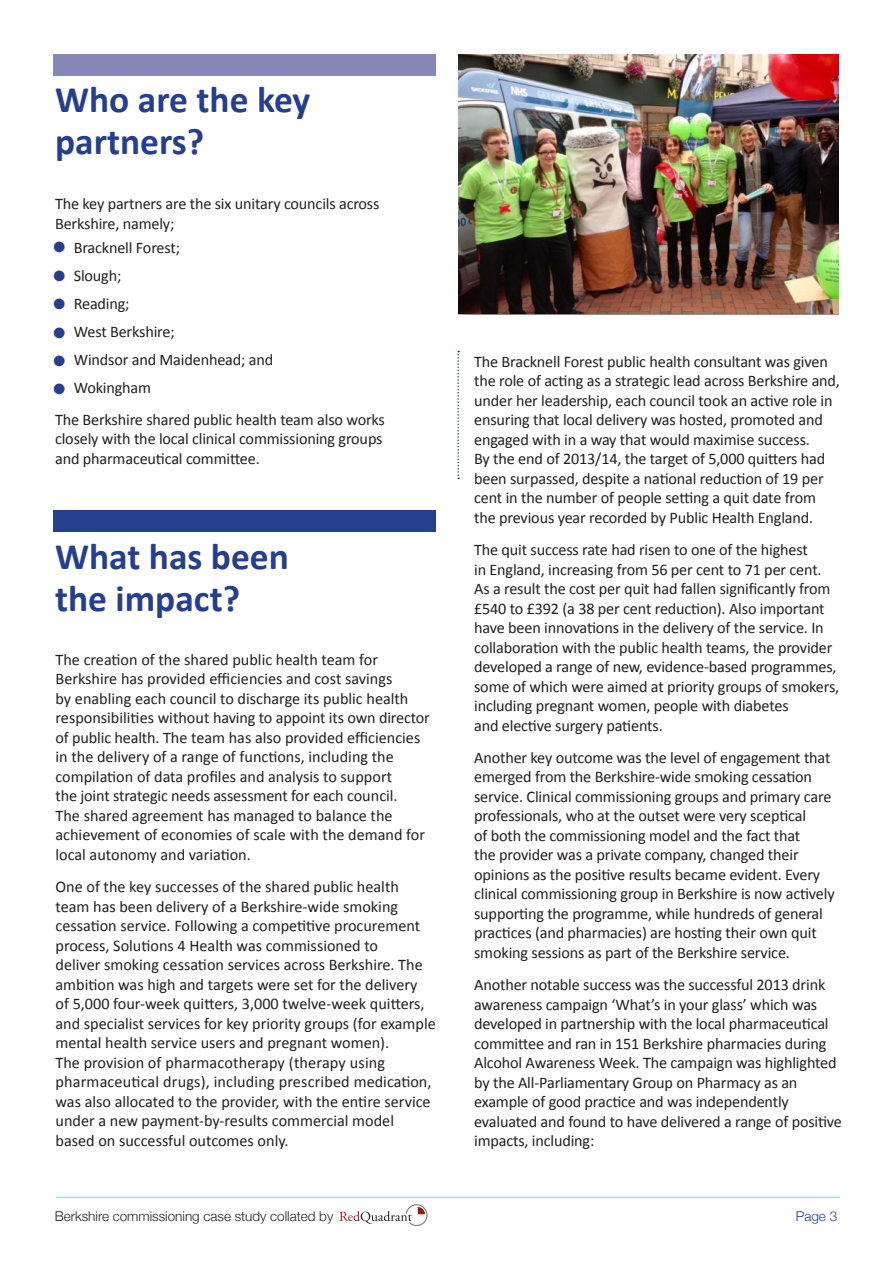
<style>
.page{position:relative;width:893px;height:1263px;background:#fff}
.page>*{position:absolute;margin:0;border:0;box-sizing:border-box;transform-origin:0 0}
.t1{font:700 37.5px/42px "Calibri";color:#253f8e}
.t2{font:16.2px/19.5px "Calibri";letter-spacing:-.01em;color:#231f20}
.t3{font:14.85px "Zapf Dingbats ITC";color:#253f8e}
.t4{font:300 13.5px "Helvetica Neue";color:#231f20}
.t5{font:300 13.5px "Helvetica Neue";color:#253f8e}
</style>
<div class="page">
<div style="left:53px;top:510px;width:383px;height:21px;background:#253f8e"></div>
<div style="left:53px;top:55px;width:383px;height:21px;background:#8688ba"></div>
<img style="left:458px;top:55px;width:380px;height:260px">
<svg style="left:457px;top:351px;width:2px;height:128px"></svg>
<svg style="left:339px;top:1204px;width:88px;height:22px"></svg>
<hr style="left:56px;top:1196px;width:784px;height:2px;background:#b1d9e3">
<p class="t1" style="left:55px;top:78px;width:257px">Who are the key partners?</p>
<p class="t2" style="left:55px;top:194px;width:326px">The key partners are the six unitary councils across<br>Berkshire, namely;</p>
<p class="t2" style="left:74px;top:237px;width:108px">Bracknell Forest;</p>
<p class="t2" style="left:74px;top:265px;width:49px">Slough;</p>
<p class="t2" style="left:74px;top:293px;width:57px">Reading;</p>
<p class="t2" style="left:74px;top:321px;width:102px">West Berkshire;</p>
<p class="t2" style="left:74px;top:349px;width:201px">Windsor and Maidenhead; and</p>
<p class="t2" style="left:74px;top:377px;width:79px">Wokingham</p>
<p class="t2" style="left:55px;top:410px;width:331px">The Berkshire shared public health team also works closely with the local clinical commissioning groups and pharmaceutical committee.</p>
<p class="t3" style="left:54px;top:240px;width:13px">●</p>
<p class="t3" style="left:54px;top:268px;width:13px">●</p>
<p class="t3" style="left:54px;top:297px;width:13px">●</p>
<p class="t3" style="left:54px;top:326px;width:13px">●</p>
<p class="t3" style="left:54px;top:353px;width:13px">●</p>
<p class="t3" style="left:54px;top:382px;width:13px">●</p>
<p class="t1" style="left:55px;top:535px;width:235px">What has been the impact?</p>
<p class="t2" style="left:56px;top:650px;width:376px">The creation of the shared public health team for Berkshire has provided efficiencies and cost savings<br>by enabling each council to discharge its public health responsibilities without having to appoint its own director of public health. The team has also provided efficiencies in the delivery of a range of functions, including the compilation of data profiles and analysis to support<br>the joint strategic needs assessment for each council.<br>The shared agreement has managed to balance the achievement of economies of scale with the demand for local autonomy and variation.</p>
<p class="t2" style="left:56px;top:877px;width:382px">One of the key successes of the shared public health team has been delivery of a Berkshire-wide smoking cessation service. Following a competitive procurement process, Solutions 4 Health was commissioned to<br>deliver smoking cessation services across Berkshire. The ambition was high and targets were set for the delivery<br>of 5,000 four-week quitters, 3,000 twelve-week quitters, and specialist services for key priority groups (for example mental health service users and pregnant women).<br>The provision of pharmacotherapy (therapy using pharmaceutical drugs), including prescribed medication, was also allocated to the provider, with the entire service under a new payment-by-results commercial model based on successful outcomes only.</p>
<p class="t2" style="left:474px;top:352px;width:367px">The Bracknell Forest public health consultant was given the role of acting as a strategic lead across Berkshire and, under her leadership, each council took an active role in ensuring that local delivery was hosted, promoted and engaged with in a way that would maximise success.<br>By the end of 2013/14, the target of 5,000 quitters had been surpassed, despite a national reduction of 19 per cent in the number of people setting a quit date from the previous year recorded by Public Health England.</p>
<p class="t2" style="left:474px;top:540px;width:367px">The quit success rate had risen to one of the highest<br>in England, increasing from 56 per cent to 71 per cent.<br>As a result the cost per quit had fallen significantly from £540 to £392 (a 38 per cent reduction). Also important have been innovations in the delivery of the service. In collaboration with the public health teams, the provider developed a range of new, evidence-based programmes, some of which were aimed at priority groups of smokers, including pregnant women, people with diabetes<br>and elective surgery patients.</p>
<p class="t2" style="left:474px;top:748px;width:362px">Another key outcome was the level of engagement that emerged from the Berkshire-wide smoking cessation service. Clinical commissioning groups and primary care professionals, who at the outset were very sceptical<br>of both the commissioning model and the fact that<br>the provider was a private company, changed their opinions as the positive results became evident. Every clinical commissioning group in Berkshire is now actively supporting the programme, while hundreds of general practices (and pharmacies) are hosting their own quit smoking sessions as part of the Berkshire service.</p>
<p class="t2" style="left:474px;top:975px;width:369px">Another notable success was the successful 2013 drink awareness campaign ‘What’s in your glass’ which was developed in partnership with the local pharmaceutical committee and ran in 151 Berkshire pharmacies during Alcohol Awareness Week. The campaign was highlighted by the All-Parliamentary Group on Pharmacy as an example of good practice and was independently evaluated and found to have delivered a range of positive impacts, including:</p>
<p class="t4" style="left:55px;top:1205px;width:280px">Berkshire commissioning case study collated by</p>
<p class="t5" style="left:796px;top:1205px;width:43px">Page 3</p>
</div>
